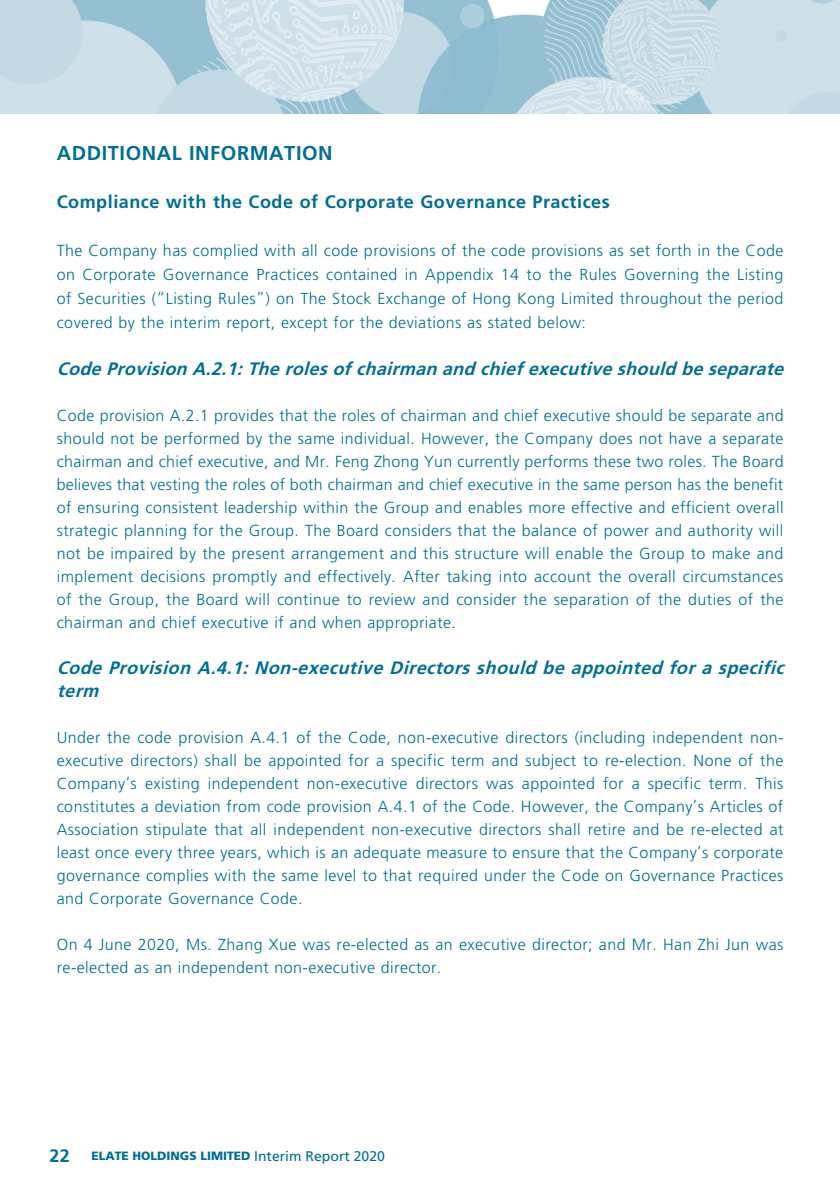
<style>
.page{position:relative;width:840px;height:1191px;background:#fff}
.page>*{position:absolute;margin:0;border:0;box-sizing:border-box;transform-origin:0 0}
.t1{font:700 20px "Frutiger LT Std";letter-spacing:.03em;color:#006e96}
.t2{font:italic 700 18px/23px "Frutiger LT Std";color:#006e96}
.t3{font:700 18px "Frutiger LT Std";letter-spacing:.03em;color:#006e96}
.t4{font:300 16px/23px "Frutiger LT Std";letter-spacing:.03em;color:#006e96;text-align:justify}
.t5{font:900 12px "Frutiger LT Std";color:#006e96}
.s1{font-weight:700;font-size:18px}
.s2{font-weight:400;font-size:14px}
</style>
<div class="page">
<img style="left:0;top:0;width:840px;height:113px">
<p class="t1" style="left:57px;top:141px;width:277px">ADDITIONAL INFORMATION</p>
<p class="t3" style="left:57px;top:191px;width:554px">Compliance with the Code of Corporate Governance Practices</p>
<p class="t4" style="left:57px;top:238px;width:727px;line-height:24px">The Company has complied with all code provisions of the code provisions as set forth in the Code on Corporate Governance Practices contained in Appendix 14 to the Rules Governing the Listing of Securities (“Listing Rules”) on The Stock Exchange of Hong Kong Limited throughout the period covered by the interim report, except for the deviations as stated below:</p>
<p class="t2" style="left:57px;top:357px;width:733px">Code Provision A.2.1:The rolesofchairman and chiefexecutive should be separate</p>
<p class="t4" style="left:57px;top:404px;width:728px">Code provision A.2.1 provides that the roles of chairman and chief executive should be separate and should not be performed by the same individual. However, the Company does not have a separate chairman and chief executive, and Mr. Feng Zhong Yun currently performs these two roles. The Board believes that vesting the roles of both chairman and chief executive in the same person has the benefit of ensuring consistent leadership within the Group and enables more effective and efficient overall strategic planning for the Group. The Board considers that the balance of power and authority will not be impaired by the present arrangement and this structure will enable the Group to make and implement decisions promptly and effectively. After taking into account the overall circumstances of the Group, the Board will continue to review and consider the separation of the duties of the chairman and chief executive if and when appropriate.</p>
<p class="t2" style="left:57px;top:656px;width:733px">Code Provision A.4.1:Non-executive Directorsshould be appointed fora specific term</p>
<p class="t4" style="left:57px;top:726px;width:727px">Under the code provision A.4.1 of the Code, non-executive directors (including independent non&shy;executive directors) shall be appointed for a specific term and subject to re-election. None of the Company’s existing independent non-executive directors was appointed for a specific term. This constitutes a deviation from code provision A.4.1 of the Code. However, the Company’s Articles of Association stipulate that all independent non-executive directors shall retire and be re-elected at least once every three years, which is an adequate measure to ensure that the Company’s corporate governance complies with the same level to that required under the Code on Governance Practices and Corporate Governance Code.</p>
<p class="t4" style="left:57px;top:933px;width:727px">On 4 June 2020, Ms. Zhang Xue was re-elected as an executive director; and Mr. Han Zhi Jun was re-elected as an independent non-executive director.</p>
<p class="t5" style="left:50px;top:1148px;width:336px"><span class="s1">22</span> ELATE HOLDINGS LIMITED <span class="s2">Interim Report 2020</span></p>
</div>
